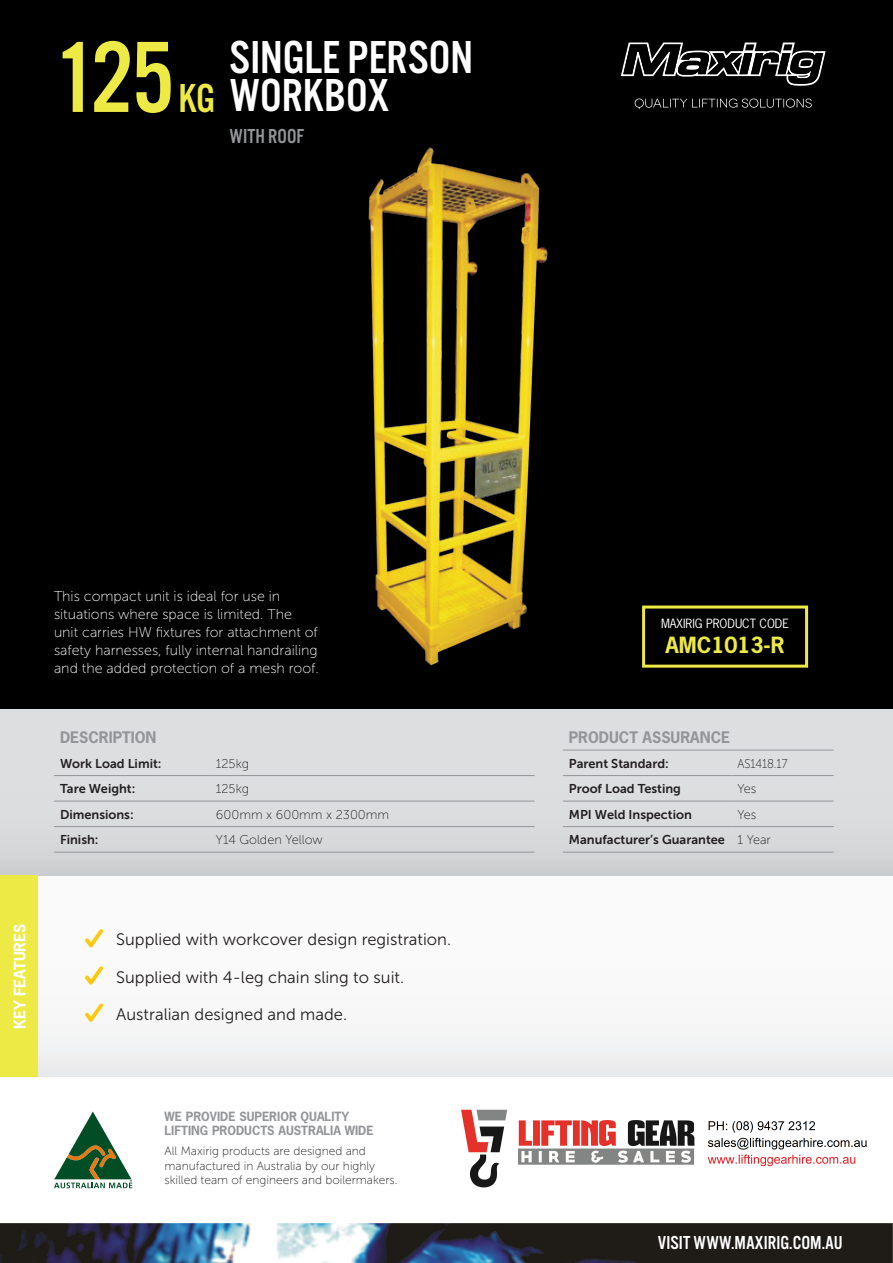
<style>
.page{position:relative;width:893px;height:1263px;background:#fff}
.page>*{position:absolute;margin:0;border:0;box-sizing:border-box;transform-origin:0 0}
.t1{font:105px "Alternate Gothic FS Three";color:#edea45}
.t2{font:48px/37.5px "Alternate Gothic FS Three";color:#fff}
.t3{font:42px "Alternate Gothic FS Three";color:#edea45}
.t4{font:700 21px "News Gothic Std";color:#edea45}
.t5{font:21px "Alternate Gothic FS Three";color:#939598}
.t6{font:19.5px "Alternate Gothic FS Three";letter-spacing:.005em;color:#fff}
.t7{font:16.65px "Museo Sans 300";color:#231f20}
.t8{font:700 15px "News Gothic Std";color:#939598}
.t9{font:700 15px "News Gothic Std";color:#fff}
.t10{font:14.25px/18px "Museo Sans 100";color:#fff}
.t11{font:12.75px "Museo Sans 700";color:#231f20}
.t12{font:12.75px "Museo Sans 100";color:#231f20}
.t13{font:12.75px "Museo Sans 100";color:#231f20;scale:.9 1}
.t14{font:12px/14.4px "Museo Sans 100";color:#231f20}
.t15{font:700 12px/14.4px "News Gothic Std";color:#939598}
.t16{font:12px "News Gothic Std";color:#fff}
</style>
<div class="page">
<div style="left:0;top:875px;width:893px;height:201px;background:#f9f9f9"></div>
<div style="left:0;top:708px;width:893px;height:167px;background:linear-gradient(to right,#dadbdd,#dadbdd)"></div>
<div style="left:0;top:0;width:893px;height:708px;background:#000001"></div>
<div style="left:642px;top:605px;width:166px;height:63px;border:3px solid #edea45"></div>
<svg style="left:54px;top:1111px;width:78px;height:77px"></svg>
<img style="left:0;top:1223px;width:893px;height:40px">
<div style="left:0;top:875px;width:37px;height:201px;background:#edea45"></div>
<svg style="left:635px;top:99px;width:177px;height:10px"></svg>
<svg style="left:621px;top:43px;width:205px;height:43px"></svg>
<hr style="left:54px;top:775px;width:156px;height:1px;background:#939598">
<hr style="left:210px;top:775px;width:324px;height:1px;background:#939598">
<hr style="left:54px;top:801px;width:156px;height:1px;background:#939598">
<hr style="left:210px;top:801px;width:324px;height:1px;background:#939598">
<hr style="left:54px;top:826px;width:156px;height:1px;background:#939598">
<hr style="left:210px;top:826px;width:324px;height:1px;background:#939598">
<hr style="left:54px;top:852px;width:156px;height:1px;background:#939598">
<hr style="left:210px;top:852px;width:324px;height:1px;background:#939598">
<hr style="left:563px;top:775px;width:168px;height:1px;background:#939598">
<hr style="left:731px;top:775px;width:103px;height:1px;background:#939598">
<hr style="left:563px;top:801px;width:168px;height:1px;background:#939598">
<hr style="left:731px;top:801px;width:103px;height:1px;background:#939598">
<hr style="left:563px;top:826px;width:168px;height:1px;background:#939598">
<hr style="left:731px;top:826px;width:103px;height:1px;background:#939598">
<hr style="left:563px;top:852px;width:168px;height:1px;background:#939598">
<hr style="left:731px;top:852px;width:103px;height:1px;background:#939598">
<hr style="left:563px;top:750px;width:168px;height:1px;background:#939598">
<hr style="left:731px;top:750px;width:103px;height:1px;background:#939598">
<svg style="left:85px;top:929px;width:18px;height:19px"></svg>
<svg style="left:85px;top:966px;width:18px;height:19px"></svg>
<svg style="left:85px;top:1003px;width:18px;height:19px"></svg>
<img style="left:368px;top:147px;width:180px;height:519px">
<img style="left:461px;top:1109px;width:406px;height:79px">
<p class="t1" style="left:54px;top:23px;width:122px">125</p>
<p class="t3" style="left:179px;top:76px;width:38px">KG</p>
<p class="t2" style="left:230px;top:38px;width:245px">SINGLE PERSON<br>WORKBOX</p>
<p class="t5" style="left:230px;top:126px;width:76px">WITH ROOF</p>
<p class="t10" style="left:54px;top:587px;width:266px">This compact unit is ideal for use in situations where space is limited. The unit carries HW fixtures for attachment of safety harnesses, fully internal handrailing and the added protection of a mesh roof.</p>
<p class="t8" style="left:60px;top:727px;width:98px">DESCRIPTION</p>
<p class="t11" style="left:60px;top:756px;width:103px">Work Load Limit:</p>
<p class="t12" style="left:216px;top:756px;width:35px">125kg</p>
<p class="t11" style="left:60px;top:782px;width:77px">Tare Weight:</p>
<p class="t12" style="left:216px;top:782px;width:35px">125kg</p>
<p class="t11" style="left:60px;top:807px;width:75px">Dimensions:</p>
<p class="t12" style="left:216px;top:807px;width:175px">600mm x 600mm x 2300mm</p>
<p class="t11" style="left:60px;top:833px;width:40px">Finish:</p>
<p class="t12" style="left:216px;top:833px;width:108px">Y14 Golden Yellow</p>
<p class="t9" style="left:10px;top:1029px;width:107px;rotate:-90deg">KEY FEATURES</p>
<p class="t7" style="left:116px;top:931px;width:336px">Supplied with workcover design registration.</p>
<p class="t7" style="left:116px;top:968px;width:289px">Supplied with 4-leg chain sling to suit.</p>
<p class="t7" style="left:116px;top:1005px;width:232px">Australian designed and made.</p>
<p class="t15" style="left:165px;top:1109px;width:211px">WE PROVIDE SUPERIOR QUALITY<br>LIFTING PRODUCTS AUSTRALIA WIDE</p>
<p class="t14" style="left:165px;top:1144px;width:234px">All Maxirig products are designed and manufactured in Australia by our highly skilled team of engineers and boilermakers.</p>
<p class="t16" style="left:661px;top:615px;width:130px">MAXIRIG PRODUCT CODE</p>
<p class="t4" style="left:666px;top:631px;width:120px">AMC1013-R</p>
<p class="t8" style="left:569px;top:727px;width:163px">PRODUCT ASSURANCE</p>
<p class="t11" style="left:569px;top:756px;width:101px">Parent Standard:</p>
<p class="t13" style="left:737px;top:756px;width:57px">AS1418.17</p>
<p class="t11" style="left:569px;top:782px;width:114px">Proof Load Testing</p>
<p class="t12" style="left:737px;top:782px;width:20px">Yes</p>
<p class="t11" style="left:569px;top:807px;width:125px">MPI Weld Inspection</p>
<p class="t12" style="left:737px;top:807px;width:20px">Yes</p>
<p class="t11" style="left:569px;top:833px;width:158px">Manufacturer’s Guarantee</p>
<p class="t12" style="left:737px;top:833px;width:35px">1 Year</p>
<h3 class="t6" style="left:658px;top:1233px;width:186px">VISIT WWW.MAXIRIG.COM.AU</h3>
</div>
